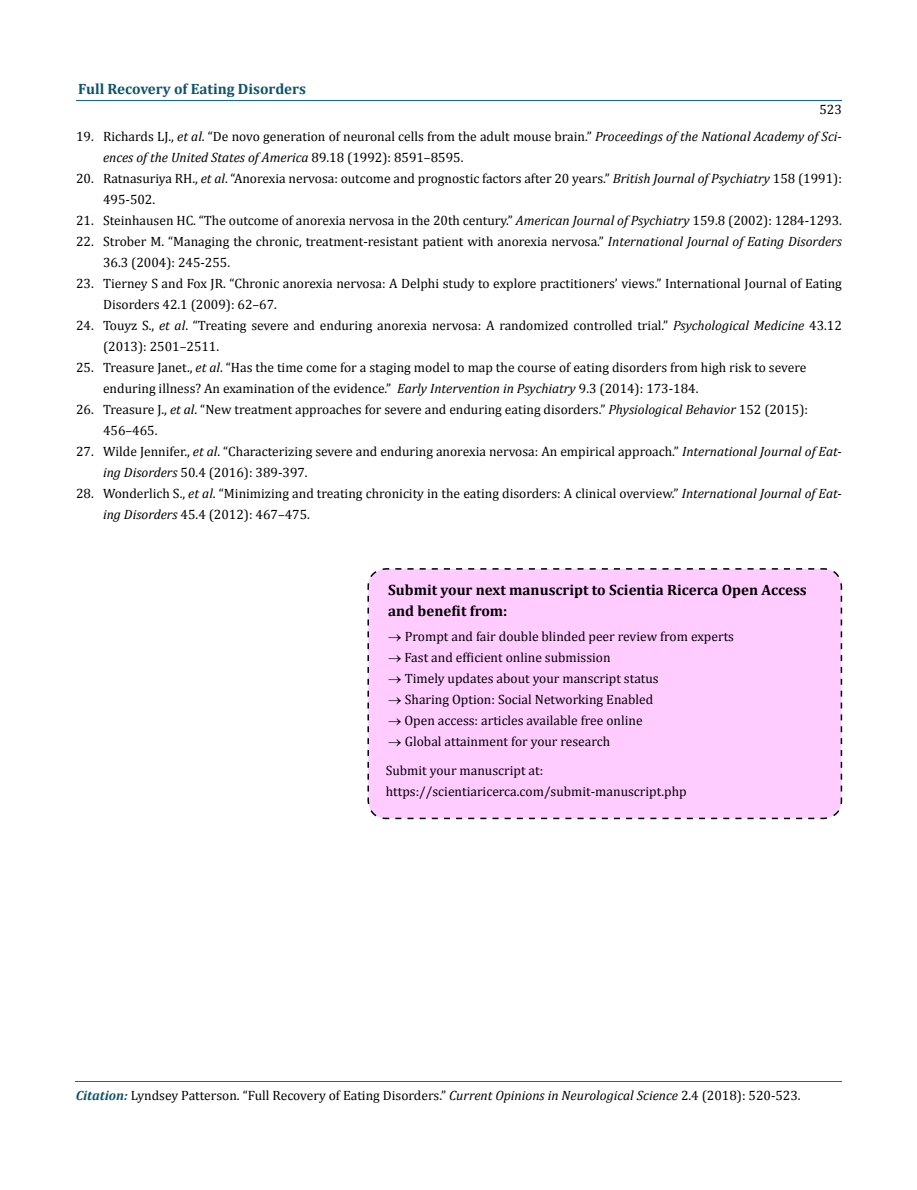
<style>
.page{position:relative;width:917px;height:1190px;background:#fff}
.page>*{position:absolute;margin:0;border:0;box-sizing:border-box;transform-origin:0 0}
.t1{font:700 15px/21px "Cambria";color:#000}
.t2{font:700 15px "Cambria";color:#0e546a}
.t3{font:13.5px/21px "Cambria";color:#000}
.s1{font-style:italic}
.s2{font-weight:700;font-style:italic;font-size:13.35px;color:#0e546a}
</style>
<div class="page">
<hr style="left:76px;top:100px;width:765px;height:1px;background:#0d66b1">
<hr style="left:75px;top:1081px;width:766px;height:1px;background:#0d66b1">
<div style="left:367px;top:568px;width:475px;height:252px;background:#fcf"></div>
<p class="t2" style="left:78px;top:80px;width:229px">Full Recovery of Eating Disorders</p>
<p class="t3" style="left:103px;top:126px;width:740px;text-indent:-27px">19. Richards LJ., <span class="s1">et al</span>. “De novo generation of neuronal cells from the adult mouse brain.” <span class="s1">Proceedings of the National Academy of Sci&shy;ences of the United States of America</span> 89.18 (1992): 8591–8595.</p>
<p class="t3" style="left:103px;top:168px;width:740px;text-indent:-27px">20. Ratnasuriya RH., <span class="s1">et al</span>. “Anorexia nervosa: outcome and prognostic factors after 20 years.” <span class="s1">British Journal of Psychiatry</span> 158 (1991):<br>495-502.</p>
<p class="t3" style="left:76px;top:210px;width:767px">21. Steinhausen HC. “The outcome of anorexia nervosa in the 20th century.” <span class="s1">American Journal of Psychiatry</span> 159.8 (2002): 1284-1293.</p>
<p class="t3" style="left:103px;top:231px;width:740px;text-indent:-27px">22. Strober M. “Managing the chronic, treatment-resistant patient with anorexia nervosa.” <span class="s1">International Journal of Eating Disorders<br></span>36.3 (2004): 245-255.</p>
<p class="t3" style="left:103px;top:273px;width:740px;text-indent:-27px">23. Tierney S and Fox JR. “Chronic anorexia nervosa: A Delphi study to explore practitioners’ views.” International Journal of Eating<br>Disorders 42.1 (2009): 62–67.</p>
<p class="t3" style="left:103px;top:315px;width:740px;text-indent:-27px">24. Touyz S., <span class="s1">et al</span>. “Treating severe and enduring anorexia nervosa: A randomized controlled trial.” <span class="s1">Psychological Medicine</span> 43.12 (2013): 2501–2511.</p>
<p class="t3" style="left:103px;top:357px;width:704px;text-indent:-27px">25. Treasure Janet., <span class="s1">et al</span>. “Has the time come for a staging model to map the course of eating disorders from high risk to severe enduring illness? An examination of the evidence.” <span class="s1">Early Intervention in Psychiatry</span> 9.3 (2014): 173-184.</p>
<p class="t3" style="left:103px;top:399px;width:706px;text-indent:-27px">26. Treasure J., <span class="s1">et al</span>. “New treatment approaches for severe and enduring eating disorders.” <span class="s1">Physiological Behavior</span> 152 (2015):<br>456–465.</p>
<p class="t3" style="left:103px;top:441px;width:740px;text-indent:-27px">27. Wilde Jennifer., <span class="s1">et al</span>. “Characterizing severe and enduring anorexia nervosa: An empirical approach.” <span class="s1">International Journal of Eat&shy;ing Disorders</span> 50.4 (2016): 389-397.</p>
<p class="t3" style="left:103px;top:483px;width:740px;text-indent:-27px">28. Wonderlich S., <span class="s1">et al</span>. “Minimizing and treating chronicity in the eating disorders: A clinical overview.” <span class="s1">International Journal of Eat&shy;ing Disorders</span> 45.4 (2012): 467–475.</p>
<p class="t3" style="left:819px;top:99px;width:24px">523</p>
<p class="t1" style="left:388px;top:579px;width:420px">Submit your next manuscript to Scientia Ricerca Open Access and benefit from:</p>
<p class="t3" style="left:388px;top:625px;width:347px">→ Prompt and fair double blinded peer review from experts</p>
<p class="t3" style="left:388px;top:646px;width:224px">→ Fast and efficient online submission</p>
<p class="t3" style="left:388px;top:668px;width:272px">→ Timely updates about your manscript status</p>
<p class="t3" style="left:388px;top:689px;width:266px">→ Sharing Option: Social Networking Enabled</p>
<p class="t3" style="left:388px;top:710px;width:256px">→ Open access: articles available free online</p>
<p class="t3" style="left:386px;top:726px;width:226px;line-height:29.4px">→ Global attainment for your research<br>Submit your manuscript at:</p>
<p class="t3" style="left:386px;top:781px;width:302px">https://scientiaricerca.com/submit-manuscript.php</p>
<p class="t3" style="left:76px;top:1084px;width:726px"><span class="s2">Citation:</span> Lyndsey Patterson. “Full Recovery of Eating Disorders.” <span class="s1">Current Opinions in Neurological Science</span> 2.4 (2018): 520-523.</p>
</div>
